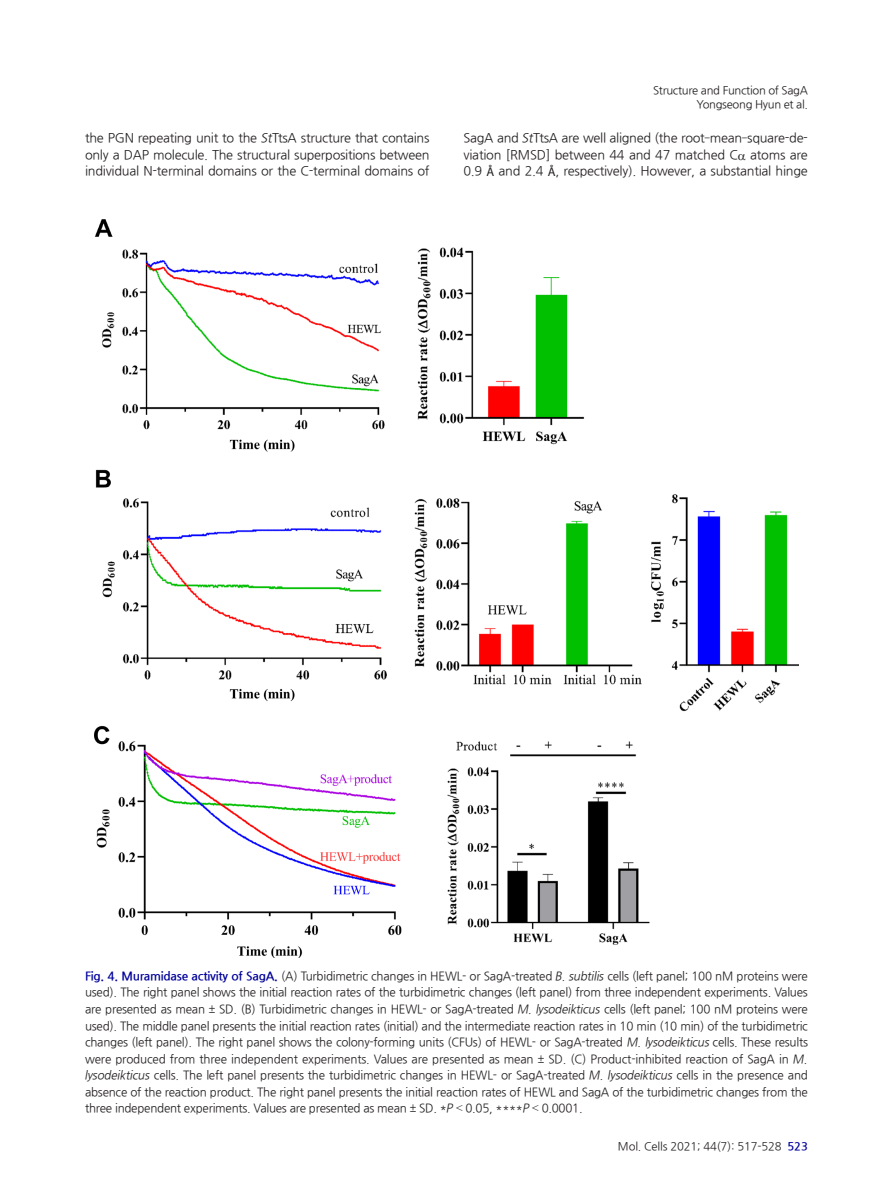
<style>
.page{position:relative;width:893px;height:1191px;background:#fff}
.page>*{position:absolute;margin:0;border:0;box-sizing:border-box;transform-origin:0 0}
.본문{font:12.75px/16.5px "Nanum Gothic";letter-spacing:-.02em;color:#231f20;text-align:justify}
.그림설명{font:12px/16.5px "Nanum Gothic";letter-spacing:-.02em;color:#231f20}
.t1{font:11.25px/13.5px "Nanum Gothic";letter-spacing:-.025em;color:#231f20;text-align:right}
.s1{font-style:italic}
.s2{font-family:"Myriad Pro"}
.s3{font-weight:700;color:#00009a}
.s4{font-family:"Times New Roman"}
</style>
<div class="page">
<img style="left:95px;top:219px;width:703px;height:738px">
<p class="t1" style="left:653px;top:84px;width:156px">Structure and Function of SagA<br>Yongseong Hyun et al.</p>
<p class="본문" style="left:85px;top:130px;width:346px">the PGN repeating unit to the <span class="s1">St</span>TtsA structure that contains only a DAP molecule. The structural superpositions between individual N-terminal domains or the C-terminal domains of</p>
<p class="본문" style="left:463px;top:130px;width:346px">SagA and <span class="s1">St</span>TtsA are well aligned (the root‐mean‐square-de&shy;viation [RMSD] between 44 and 47 matched C atoms are 0.9 <span class="s2">Å</span> and 2.4 <span class="s2">Å</span>, respectively). However, a substantial hinge</p>
<p class="그림설명" style="left:84px;top:968px;width:726px"><span class="s3">Fig. 4. Muramidase activity of SagA.</span> (A) Turbidimetric changes in HEWL- or SagA-treated <span class="s1">B. subtilis</span> cells (left panel; 100 nM proteins were used). The right panel shows the initial reaction rates of the turbidimetric changes (left panel) from three independent experiments. Values are presented as mean ± SD. (B) Turbidimetric changes in HEWL- or SagA-treated <span class="s1">M. lysodeikticus</span> cells (left panel; 100 nM proteins were used). The middle panel presents the initial reaction rates (initial) and the intermediate reaction rates in 10 min (10 min) of the turbidimetric changes (left panel). The right panel shows the colony-forming units (CFUs) of HEWL- or SagA-treated <span class="s1">M. lysodeikticus</span> cells. These results were produced from three independent experiments. Values are presented as mean ± SD. (C) Product-inhibited reaction of SagA in <span class="s1">M. lysodeikticus</span> cells. The left panel presents the turbidimetric changes in HEWL- or SagA-treated <span class="s1">M. lysodeikticus</span> cells in the presence and absence of the reaction product. The right panel presents the initial reaction rates of HEWL and SagA of the turbidimetric changes from the three independent experiments. Values are presented as mean ± SD. *<span class="s1">P</span> <span class="s4">&lt;</span> 0.05, ****<span class="s1">P</span> <span class="s4">&lt;</span> 0.0001.</p>
<p class="t1" style="left:618px;top:1139px;width:191px">Mol. Cells 2021; 44(7): 517-528 <span class="s3">523</span></p>
</div>
